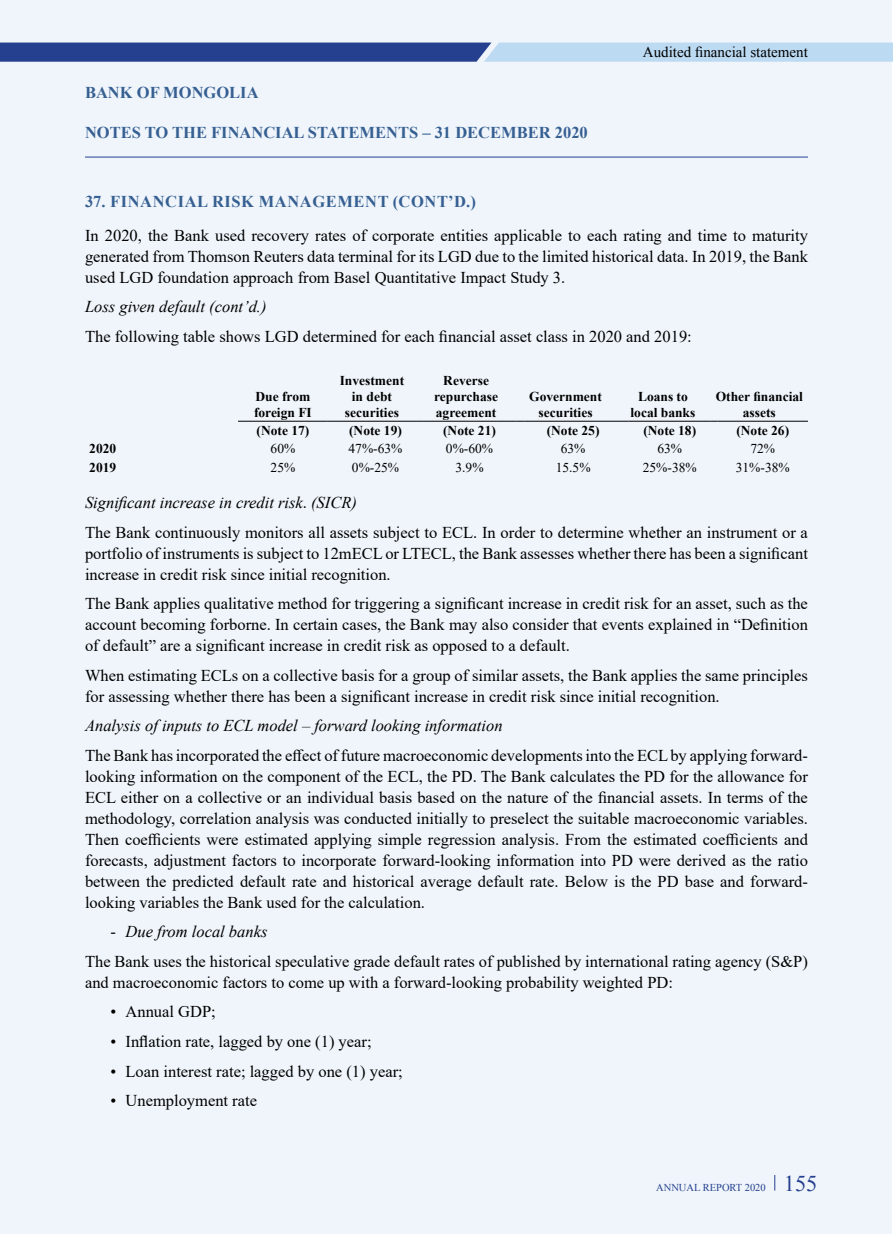
<style>
.page{position:relative;width:893px;height:1234px;background:#fff}
.page>*{position:absolute;margin:0;border:0;box-sizing:border-box;transform-origin:0 0}
.t1{font:16.5px/21px "Times New Roman";color:#000}
.t2{font:italic 16.5px "Times New Roman";color:#000}
.t3{font:700 16.5px "Mogul Times New Roman";color:#365f92}
.t4{font:700 16.5px "Times New Roman";letter-spacing:.035em;color:#365f92}
.t5{font:15px "Mogul Times New Roman";color:#000}
.t6{font:700 13.5px/16.2px "Times New Roman";color:#000;text-align:center}
.t7{font:13.5px "Times New Roman";color:#000}
.t8{font:10.5px "Mogul Times New Roman";color:#25408f}
.s1{font-style:italic}
.s2{font-size:22.5px}
</style>
<div class="page">
<div style="left:0;top:0;width:891px;height:1233px;background:#eff5fb"></div>
<svg style="left:0;top:43px;width:893px;height:19px;background:#6c88bd"></svg>
<hr style="left:85px;top:157px;width:723px;height:1px;background:#25408f">
<svg style="left:774px;top:1175px;width:1px;height:15px"></svg>
<hr style="left:238px;top:421px;width:90px;height:1px;background:#000">
<hr style="left:335px;top:421px;width:81px;height:1px;background:#000">
<hr style="left:423px;top:421px;width:93px;height:1px;background:#000">
<hr style="left:524px;top:421px;width:91px;height:1px;background:#000">
<svg style="left:615px;top:421px;width:14px;height:1px"></svg>
<hr style="left:629px;top:421px;width:75px;height:1px;background:#000">
<svg style="left:704px;top:421px;width:14px;height:1px"></svg>
<hr style="left:718px;top:421px;width:90px;height:1px;background:#000">
<p class="t3" style="left:85px;top:81px;width:175px">BANK OF MONGOLIA</p>
<p class="t3" style="left:85px;top:121px;width:504px">NOTES TO THE FINANCIAL STATEMENTS – 31 DECEMBER 2020</p>
<p class="t5" style="left:643px;top:42px;width:166px">Audited financial statement</p>
<p class="t4" style="left:85px;top:189px;width:392px">37. Financial Risk Management (cont’d.)</p>
<p class="t1" style="left:85px;top:224px;width:724px;text-align:justify">In 2020, the Bank used recovery rates of corporate entities applicable to each rating and time to maturity generated from Thomson Reuters data terminal for its LGD due to the limited historical data. In 2019, the Bank used LGD foundation approach from Basel Quantitative Impact Study 3.</p>
<p class="t2" style="left:85px;top:295px;width:183px">Loss given default (cont’d.)</p>
<p class="t1" style="left:85px;top:325px;width:608px">The following table shows LGD determined for each financial asset class in 2020 and 2019:</p>
<p class="t6" style="left:254px;top:387px;width:59px;text-align:left">Due from foreign FI</p>
<p class="t6" style="left:340px;top:371px;width:66px">Investment in debt securities</p>
<p class="t6" style="left:434px;top:371px;width:65px">Reverse repurchase agreement</p>
<p class="t6" style="left:529px;top:387px;width:74px">Government securities</p>
<p class="t6" style="left:630px;top:387px;width:66px">Loans to local banks</p>
<p class="t6" style="left:716px;top:387px;width:89px">Other financial assets</p>
<p class="t6" style="left:256px;top:421px;width:54px">(Note 17)</p>
<p class="t6" style="left:349px;top:421px;width:54px">(Note 19)</p>
<p class="t6" style="left:443px;top:421px;width:54px">(Note 21)</p>
<p class="t6" style="left:547px;top:421px;width:54px">(Note 25)</p>
<p class="t6" style="left:643px;top:421px;width:54px">(Note 18)</p>
<p class="t6" style="left:736px;top:421px;width:54px">(Note 26)</p>
<p class="t6" style="left:89px;top:439px;width:28px">2020</p>
<p class="t7" style="left:271px;top:438px;width:26px">60%</p>
<p class="t7" style="left:349px;top:438px;width:55px">47%-63%</p>
<p class="t7" style="left:446px;top:438px;width:49px">0%-60%</p>
<p class="t7" style="left:561px;top:438px;width:26px">63%</p>
<p class="t7" style="left:657px;top:438px;width:26px">63%</p>
<p class="t7" style="left:750px;top:438px;width:26px">72%</p>
<p class="t6" style="left:89px;top:459px;width:28px">2019</p>
<p class="t7" style="left:271px;top:458px;width:26px">25%</p>
<p class="t7" style="left:352px;top:458px;width:49px">0%-25%</p>
<p class="t7" style="left:455px;top:458px;width:30px">3.9%</p>
<p class="t7" style="left:556px;top:458px;width:36px">15.5%</p>
<p class="t7" style="left:643px;top:458px;width:55px">25%-38%</p>
<p class="t7" style="left:736px;top:458px;width:55px">31%-38%</p>
<p class="t1" style="left:85px;top:487px;width:724px;line-height:29.5px"><span class="s1">Significant increase in credit risk</span>. <span class="s1">(SICR)<br></span>The Bank continuously monitors all assets subject to ECL. In order to determine whether an instrument or a</p>
<p class="t1" style="left:85px;top:542px;width:724px">portfolio of instruments is subject to 12mECL or LTECL, the Bank assesses whether there has been a significant increase in credit risk since initial recognition.</p>
<p class="t1" style="left:85px;top:592px;width:724px;text-align:justify">The Bank applies qualitative method for triggering a significant increase in credit risk for an asset, such as the account becoming forborne. In certain cases, the Bank may also consider that events explained in “Definition of default” are a significant increase in credit risk as opposed to a default.</p>
<p class="t1" style="left:85px;top:664px;width:724px">When estimating ECLs on a collective basis for a group of similar assets, the Bank applies the same principles for assessing whether there has been a significant increase in credit risk since initial recognition.</p>
<p class="t2" style="left:85px;top:714px;width:419px">Analysis of inputs to ECL model – forward looking information</p>
<p class="t1" style="left:85px;top:744px;width:724px;text-align:justify">The Bank has incorporated the effect of future macroeconomic developments into the ECL by applying forward&shy;looking information on the component of the ECL, the PD. The Bank calculates the PD for the allowance for ECL either on a collective or an individual basis based on the nature of the financial assets. In terms of the methodology, correlation analysis was conducted initially to preselect the suitable macroeconomic variables.<br>Then coefficients were estimated applying simple regression analysis. From the estimated coefficients and forecasts, adjustment factors to incorporate forward-looking information into PD were derived as the ratio between the predicted default rate and historical average default rate. Below is the PD base and forward&shy;looking variables the Bank used for the calculation.</p>
<p class="t1" style="left:85px;top:916px;width:724px;line-height:29.5px;text-indent:26px">- <span class="s1">Due from local banks<br></span>The Bank uses the historical speculative grade default rates of published by international rating agency (S&amp;P)</p>
<p class="t1" style="left:85px;top:971px;width:589px">and macroeconomic factors to come up with a forward-looking probability weighted PD:</p>
<p class="t1" style="left:111px;top:1000px;width:107px">• Annual GDP;</p>
<p class="t1" style="left:111px;top:1030px;width:263px">• Inflation rate, lagged by one (1) year;</p>
<p class="t1" style="left:111px;top:1059px;width:294px">• Loan interest rate; lagged by one (1) year;</p>
<p class="t1" style="left:111px;top:1089px;width:148px">• Unemployment rate</p>
<p class="t8" style="left:656px;top:1179px;width:163px">ANNUAL REPORT 2020 <span class="s2">155</span></p>
</div>
